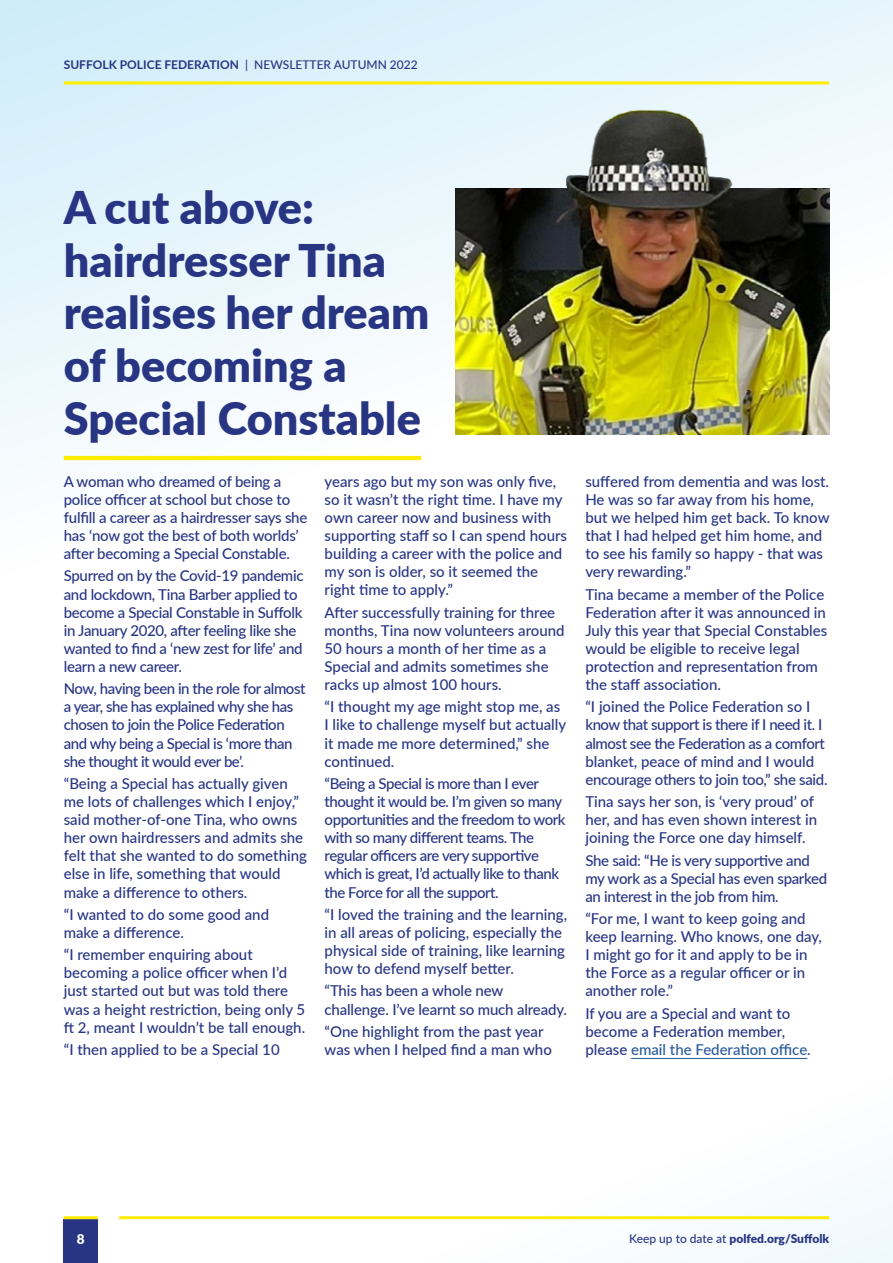
<style>
.page{position:relative;width:893px;height:1263px;background:#fff}
.page>*{position:absolute;margin:0;border:0;box-sizing:border-box;transform-origin:0 0}
.t1{font:900 45px/52.7px "Lato";color:#283583}
.t2{font:500 15px/18.1px "Lato";color:#283583}
.t3{font:500 15px/18.1px "Lato";letter-spacing:-.02em;color:#283583}
.t4{font:500 15px/18.1px "Lato";letter-spacing:-.03em;color:#283583}
.t5{font:900 13.5px "Lato";color:#fff}
.t6{font:700 12px "Lato";color:#283583}
.t7{font:900 12px "Lato";color:#283583}
.s1{font-weight:500}
.s2{color:#275b9b}
</style>
<div class="page">
<svg style="left:0;top:0;width:893px;height:462px;fill:#e8f6fc"></svg>
<svg style="left:313px;top:1057px;width:580px;height:206px"></svg>
<hr style="left:64px;top:456px;width:357px;height:4px;background:#ffed00">
<hr style="left:631px;top:1058px;width:176px;height:1px;background:#275b9b">
<img style="left:455px;top:188px;width:374px;height:247px">
<img style="left:506px;top:99px;width:272px;height:292px">
<hr style="left:64px;top:81px;width:765px;height:3px;background:#ffed00">
<div style="left:64px;top:1219px;width:34px;height:44px;background:#283583"></div>
<hr style="left:119px;top:1216px;width:710px;height:3px;background:#ffed00">
<hr style="left:64px;top:1216px;width:34px;height:3px;background:#ffed00">
<p class="t6" style="left:64px;top:56px;width:356px">SUFFOLK POLICE FEDERATION <span class="s1">| NEWSLETTER AUTUMN 2022</span></p>
<h1 class="t1" style="left:64px;top:179px;width:367px">A cut above: hairdresser Tina realises her dream of becoming a<br>Special Constable</h1>
<p class="t2" style="left:64px;top:472px;width:245px">A woman who dreamed of being a police officer at school but chose to fulfill a career as a hairdresser says she has ‘now got the best of both worlds’ after becoming a Special Constable.</p>
<p class="t3" style="left:64px;top:566px;width:241px">Spurred on by the Covid-19 pandemic and lockdown, Tina Barber applied to become a Special Constable in Suffolk in January 2020, after feeling like she wanted to find a ‘new zest for life’ and learn a new career.</p>
<p class="t4" style="left:64px;top:679px;width:243px">Now, having been in the role for almost a year, she has explained why she has chosen to join the Police Federation and why being a Special is ‘more than she thought it would ever be’.</p>
<p class="t2" style="left:64px;top:774px;width:245px">“Being a Special has actually given me lots of challenges which I enjoy,” said mother-of-one Tina, who owns her own hairdressers and admits she felt that she wanted to do something else in life, something that would make a difference to others.</p>
<p class="t2" style="left:64px;top:905px;width:207px">“I wanted to do some good and make a difference.</p>
<p class="t2" style="left:64px;top:945px;width:243px">“I remember enquiring about becoming a police officer when I’d just started out but was told there was a height restriction, being only 5 ft 2, meant I wouldn’t be tall enough.</p>
<p class="t2" style="left:64px;top:1040px;width:217px">“I then applied to be a Special 10</p>
<p class="t2" style="left:325px;top:472px;width:244px">years ago but my son was only five, so it wasn’t the right time. I have my own career now and business with supporting staff so I can spend hours building a career with the police and my son is older, so it seemed the right time to apply.”</p>
<p class="t2" style="left:325px;top:602px;width:242px">After successfully training for three months, Tina now volunteers around<br>50 hours a month of her time as a<br>Special and admits sometimes she racks up almost 100 hours.</p>
<p class="t2" style="left:325px;top:697px;width:243px">“I thought my age might stop me, as<br>I like to challenge myself but actually it made me more determined,” she continued.</p>
<p class="t4" style="left:325px;top:774px;width:243px">“Being a Special is more than I ever thought it would be. I’m given so many opportunities and the freedom to work with so many different teams. The regular officers are very supportive which is great, I’d actually like to thank the Force for all the support.</p>
<p class="t2" style="left:325px;top:905px;width:244px">“I loved the training and the learning, in all areas of policing, especially the physical side of training, like learning how to defend myself better.</p>
<p class="t2" style="left:325px;top:981px;width:244px">“This has been a whole new challenge. I’ve learnt so much already.</p>
<p class="t2" style="left:325px;top:1022px;width:229px">“One highlight from the past year was when I helped find a man who</p>
<p class="t2" style="left:585px;top:472px;width:246px">suffered from dementia and was lost.<br>He was so far away from his home, but we helped him get back. To know that I had helped get him home, and to see his family so happy - that was very rewarding.”</p>
<p class="t2" style="left:585px;top:584px;width:243px">Tina became a member of the Police Federation after it was announced in July this year that Special Constables would be eligible to receive legal protection and representation from the staff association.</p>
<p class="t3" style="left:585px;top:697px;width:244px">“I joined the Police Federation so I know that support is there if I need it. I almost see the Federation as a comfort blanket, peace of mind and I would encourage others to join too,” she said.</p>
<p class="t2" style="left:585px;top:792px;width:233px">Tina says her son, is ‘very proud’ of her, and has even shown interest in joining the Force one day himself.</p>
<p class="t3" style="left:585px;top:850px;width:243px">She said: “He is very supportive and my work as a Special has even sparked an interest in the job from him.</p>
<p class="t2" style="left:585px;top:909px;width:238px">“For me, I want to keep going and keep learning. Who knows, one day,<br>I might go for it and apply to be in the Force as a regular officer or in another role.”</p>
<p class="t2" style="left:585px;top:1004px;width:227px">If you are a Special and want to become a Federation member, please <span class="s2">email the Federation office</span>.</p>
<p class="t5" style="left:77px;top:1229px;width:9px">8</p>
<p class="t7" style="left:629px;top:1229px;width:201px"><span class="s1">Keep up to date at</span> polfed.org/Suffolk</p>
</div>
